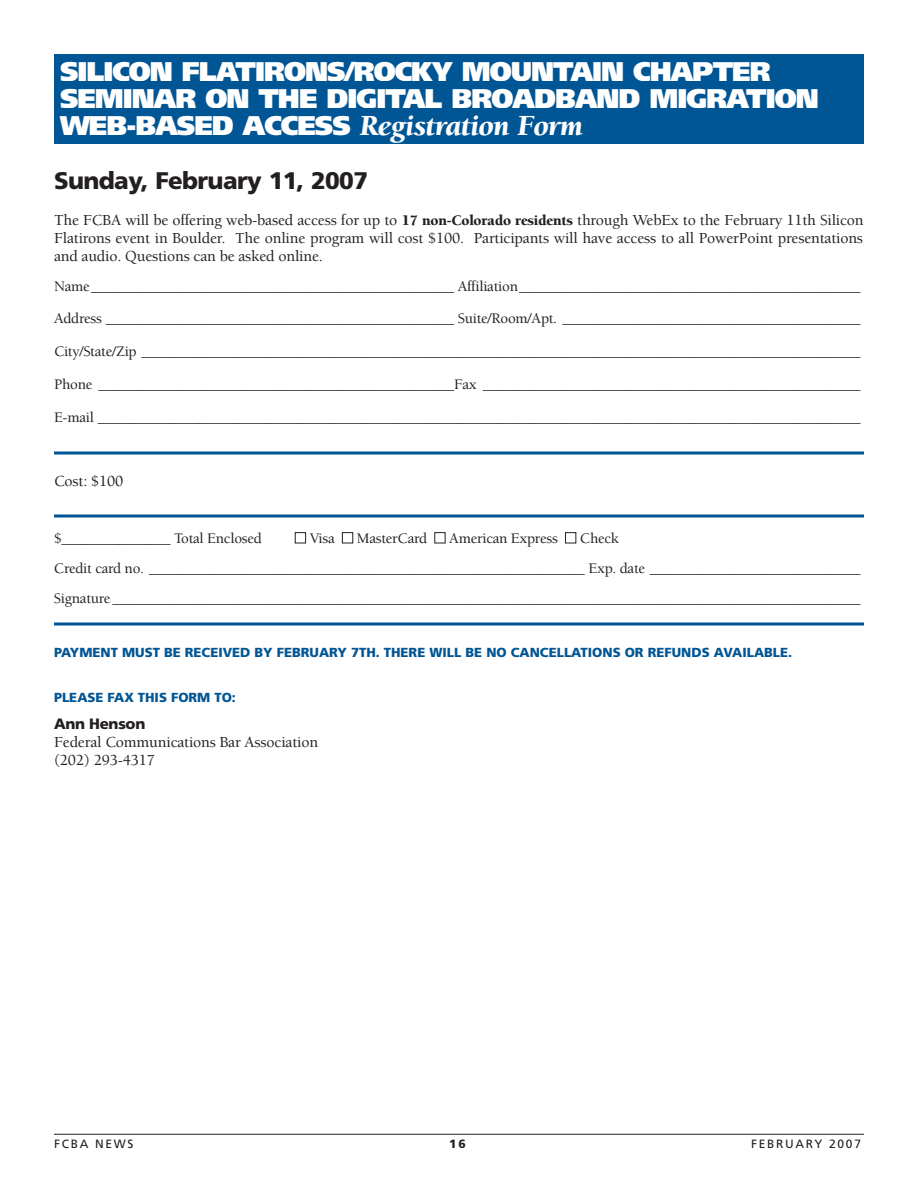
<style>
.page{position:relative;width:918px;height:1188px;background:#fff}
.page>*{position:absolute;margin:0;border:0;box-sizing:border-box;transform-origin:0 0}
.t1{font:italic 900 30px "Berkeley";letter-spacing:-.015em;color:#fff}
.t2{font:900 27px/27px "Frutiger";letter-spacing:-.035em;color:#fff}
.t3{font:900 24px "Frutiger";letter-spacing:-.025em;color:#231f20}
.t4{font:500 15.75px/18px "Berkeley";letter-spacing:-.01em;color:#231f20;text-align:justify}
.t5{font:500 15px/30px "Berkeley";letter-spacing:-.015em;color:#231f20}
.t6{font:900 15px "Frutiger";letter-spacing:-.02em;color:#231f20}
.t7{font:900 13.2px "Frutiger";color:#005595}
.t8{font:12px "Frutiger";letter-spacing:.14em;color:#231f20}
.t9{font:900 12px "Frutiger";color:#231f20}
.s1{font-family:"Frutiger";font-style:normal;font-size:27px}
.s2{font-weight:900;font-size:15px}
.s3{color:#fff}
</style>
<div class="page">
<hr style="left:54px;top:1134px;width:810px;height:1px;background:#231f20">
<div style="left:54px;top:54px;width:810px;height:36px;background:#005595"></div>
<div style="left:54px;top:81px;width:810px;height:36px;background:#005595"></div>
<div style="left:54px;top:108px;width:810px;height:36px;background:#005595"></div>
<hr style="left:54px;top:452px;width:810px;height:2px;background:#005595">
<svg style="left:54px;top:514px;width:810px;height:4px;background:#3f7faf"></svg>
<svg style="left:54px;top:622px;width:810px;height:4px;background:#3f7faf"></svg>
<h2 class="t2" style="left:60px;top:60px;width:760px">SILICON FLATIRONS/ROCKY MOUNTAIN CHAPTER<br>SEMINAR ON THE DIGITAL BROADBAND MIGRATION</h2>
<h1 class="t1" style="left:60px;top:114px;width:525px"><span class="s1">WEB-BASED ACCESS</span> Registration Form</h1>
<h3 class="t3" style="left:54px;top:171px;width:316px">Sunday, February 11, 2007</h3>
<p class="t4" style="left:54px;top:212px;width:811px">The FCBA will be offering web-based access for up to <span class="s2">17 non-Colorado residents</span> through WebEx to the February 11th Silicon Flatirons event in Boulder. The online program will cost $100. Participants will have access to all PowerPoint presentations and audio. Questions can be asked online.</p>
<p class="t5" style="left:54px;top:272px;width:808px;line-height:31.5px">Name__________________________________________________ Affiliation_______________________________________________<br>Address ________________________________________________ Suite/Room/Apt. _________________________________________</p>
<p class="t5" style="left:54px;top:337px;width:808px">City/State/Zip ___________________________________________________________________________________________________</p>
<p class="t5" style="left:54px;top:370px;width:808px">Phone _________________________________________________Fax ____________________________________________________</p>
<p class="t5" style="left:54px;top:403px;width:808px">E-mail _________________________________________________________________________________________________________</p>
<p class="t4" style="left:54px;top:473px;width:71px">Cost: $100</p>
<p class="t5" style="left:54px;top:525px;width:808px;text-align:center"><span class="s3">■</span> Visa <span class="s3">■</span> MasterCard <span class="s3">■</span> American Express <span class="s3">■</span> Check<br>Credit card no. ____________________________________________________________ Exp. date _____________________________<br>Signature _______________________________________________________________________________________________________</p>
<p class="t5" style="left:54px;top:525px;width:209px">$_______________ Total Enclosed</p>
<p class="t7" style="left:54px;top:647px;width:740px">PAYMENT MUST BE RECEIVED BY FEBRUARY 7TH. THERE WILL BE NO CANCELLATIONS OR REFUNDS AVAILABLE.</p>
<p class="t7" style="left:54px;top:692px;width:183px">PLEASE FAX THIS FORM TO:</p>
<p class="t6" style="left:54px;top:718px;width:93px">Ann Henson</p>
<p class="t4" style="left:54px;top:734px;width:266px">Federal Communications Bar Association (202) 293-4317</p>
<p class="t8" style="left:54px;top:1139px;width:81px">FCBA NEWS</p>
<p class="t9" style="left:449px;top:1139px;width:18px">16</p>
<p class="t8" style="left:751px;top:1139px;width:111px">FEBRUARY 2007</p>
</div>
